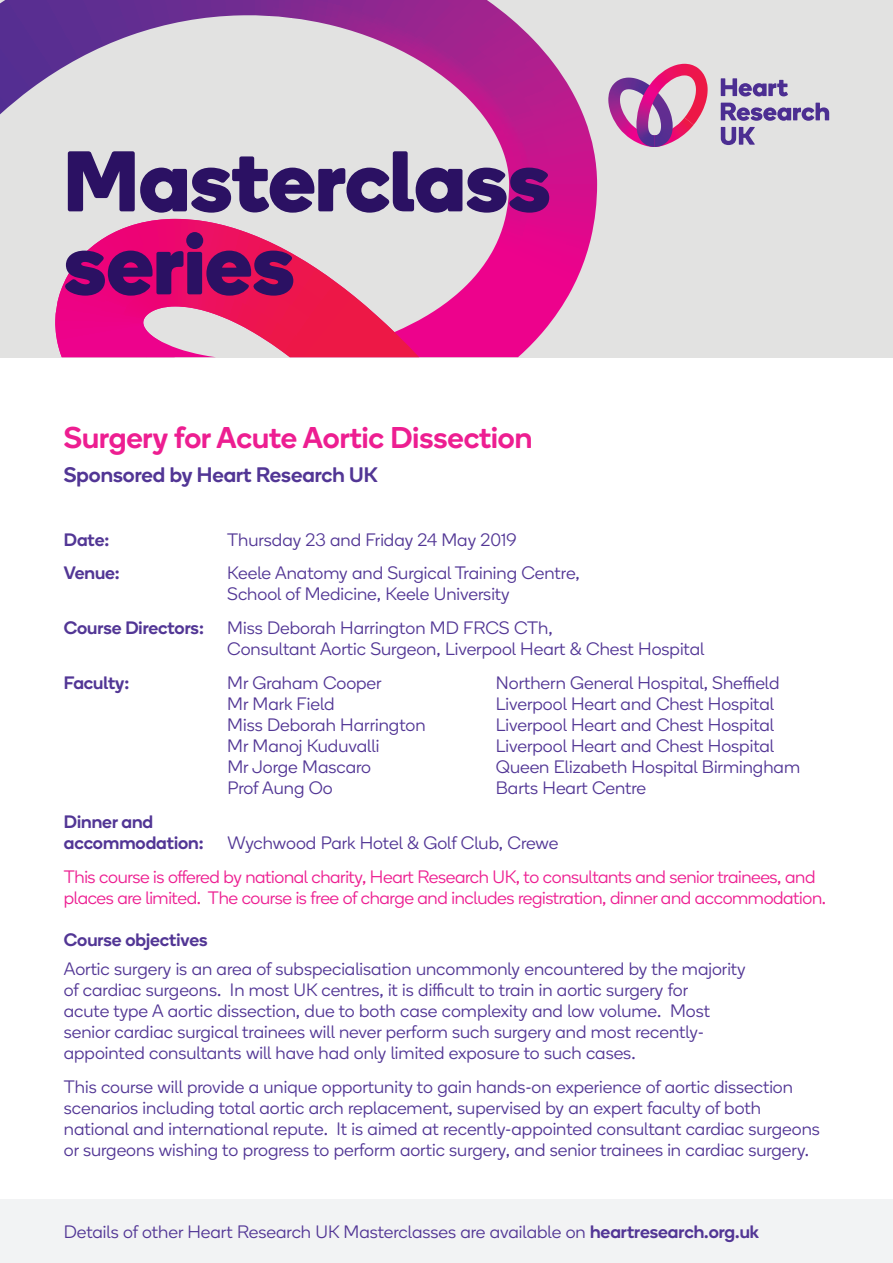
<style>
.page{position:relative;width:893px;height:1263px;background:#fff}
.page>*{position:absolute;margin:0;border:0;box-sizing:border-box;transform-origin:0 0}
.t1{font:700 85.8px/82.9px "Boing";color:#2b1163}
.t2{font:500 30px "Boing";color:#ed1e91}
.t3{font:500 21px "Boing";color:#523695}
.t4{font:300 18px/21px "Boing";color:#523695}
.t5{font:300 18px/21px "Boing";letter-spacing:-.02em;color:#ed1e91}
.t6{font:500 18px/21px "Boing";color:#523695}
.s1{font-weight:500}
</style>
<div class="page">
<svg style="left:0;top:0;width:893px;height:357px;fill:#e2e2e1"></svg>
<svg style="left:0;top:0;width:509px;height:332px"></svg>
<svg style="left:55px;top:219px;width:364px;height:138px"></svg>
<div style="left:0;top:1199px;width:893px;height:64px;background:#f2f3f4"></div>
<svg style="left:721px;top:78px;width:67px;height:18px"></svg>
<svg style="left:721px;top:103px;width:108px;height:18px"></svg>
<svg style="left:721px;top:127px;width:34px;height:18px"></svg>
<svg style="left:608px;top:64px;width:100px;height:83px"></svg>
<h1 class="t1" style="left:64px;top:138px;width:488px">Masterclass series</h1>
<h2 class="t2" style="left:64px;top:418px;width:470px">Surgery for Acute Aortic Dissection</h2>
<p class="t3" style="left:64px;top:461px;width:315px">Sponsored by Heart Research UK</p>
<p class="t6" style="left:64px;top:529px;width:47px">Date:</p>
<p class="t4" style="left:227px;top:529px;width:291px">Thursday 23 and Friday 24 May 2019</p>
<p class="t6" style="left:64px;top:562px;width:58px">Venue:</p>
<p class="t4" style="left:227px;top:562px;width:354px">Keele Anatomy and Surgical Training Centre,<br>School of Medicine, Keele University</p>
<p class="t6" style="left:64px;top:617px;width:142px">Course Directors:</p>
<p class="t4" style="left:227px;top:617px;width:479px">Miss Deborah Harrington MD FRCS CTh,<br>Consultant Aortic Surgeon, Liverpool Heart &amp; Chest Hospital</p>
<p class="t6" style="left:64px;top:672px;width:67px">Faculty:</p>
<p class="t4" style="left:227px;top:672px;width:156px">Mr Graham Cooper</p>
<p class="t4" style="left:496px;top:672px;width:285px">Northern General Hospital, Sheffield</p>
<p class="t4" style="left:227px;top:693px;width:109px">Mr Mark Field</p>
<p class="t4" style="left:496px;top:693px;width:280px">Liverpool Heart and Chest Hospital</p>
<p class="t4" style="left:227px;top:714px;width:200px">Miss Deborah Harrington</p>
<p class="t4" style="left:496px;top:714px;width:280px">Liverpool Heart and Chest Hospital</p>
<p class="t4" style="left:227px;top:735px;width:153px">Mr Manoj Kuduvalli</p>
<p class="t4" style="left:496px;top:735px;width:280px">Liverpool Heart and Chest Hospital</p>
<p class="t4" style="left:227px;top:756px;width:145px">Mr Jorge Mascaro</p>
<p class="t4" style="left:496px;top:756px;width:306px">Queen Elizabeth Hospital Birmingham</p>
<p class="t4" style="left:227px;top:777px;width:107px">Prof Aung Oo</p>
<p class="t4" style="left:496px;top:777px;width:152px">Barts Heart Centre</p>
<p class="t6" style="left:64px;top:811px;width:141px">Dinner and accommodation:</p>
<p class="t4" style="left:227px;top:832px;width:333px">Wychwood Park Hotel &amp; Golf Club, Crewe</p>
<p class="t5" style="left:64px;top:866px;width:764px">This course is offered by national charity, Heart Research UK, to consultants and senior trainees, and places are limited. The course is free of charge and includes registration, dinner and accommodation.</p>
<p class="t6" style="left:64px;top:929px;width:145px">Course objectives</p>
<p class="t4" style="left:64px;top:958px;width:683px">Aortic surgery is an area of subspecialisation uncommonly encountered by the majority of cardiac surgeons. In most UK centres, it is difficult to train in aortic surgery for<br>acute type A aortic dissection, due to both case complexity and low volume. Most senior cardiac surgical trainees will never perform such surgery and most recently&shy;appointed consultants will have had only limited exposure to such cases.</p>
<p class="t4" style="left:64px;top:1076px;width:757px">This course will provide a unique opportunity to gain hands-on experience of aortic dissection scenarios including total aortic arch replacement, supervised by an expert faculty of both national and international repute. It is aimed at recently-appointed consultant cardiac surgeons or surgeons wishing to progress to perform aortic surgery, and senior trainees in cardiac surgery.</p>
<p class="t4" style="left:64px;top:1221px;width:697px">Details of other Heart Research UK Masterclasses are available on <span class="s1">heartresearch.org.uk</span></p>
</div>
